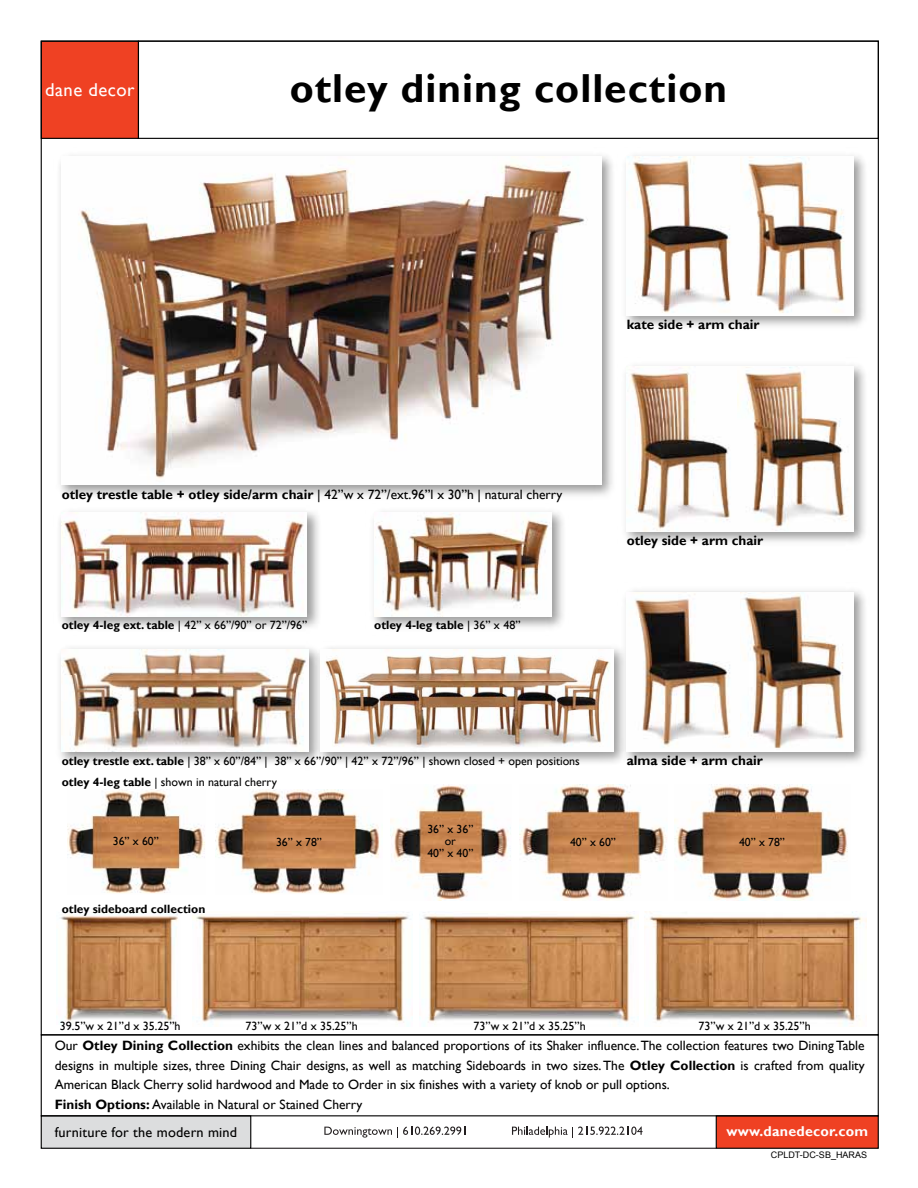
<style>
.page{position:relative;width:918px;height:1188px;background:#fff}
.page>*{position:absolute;margin:0;border:0;box-sizing:border-box;transform-origin:0 0}
.t1{font:700 40.5px "Gill Sans";letter-spacing:.025em;color:#000}
.t2{font:18.6px "Gill Sans";letter-spacing:.025em;color:#fff}
.t3{font:14.25px "Gill Sans";letter-spacing:.015em;color:#000}
.t4{font:700 14.25px "Gill Sans";letter-spacing:.015em;color:#fff}
.t5{font:13.5px/19.5px "Gill Sans";color:#000}
.t6{font:700 13.5px "Gill Sans";color:#000}
.t7{font:12px/21.1px "Gill Sans";color:#000}
.t8{font:700 12px "Gill Sans";color:#000}
.t9{font:11.7px/11.7px "Gill Sans";color:#000;text-align:center}
.t10{font:9px "Arial";color:#000}
.s1{font-weight:700}
.s2{font-weight:400}
</style>
<div class="page">
<div style="left:41px;top:41px;width:98px;height:98px;background:#ef4123;border:1px solid #000"></div>
<div style="left:138px;top:41px;width:741px;height:98px;border:1px solid #000"></div>
<div style="left:716px;top:1115px;width:163px;height:34px;background:#ef4123;border:1px solid #000"></div>
<div style="left:41px;top:1115px;width:210px;height:34px;background:#dcddde;border:1px solid #000"></div>
<div style="left:41px;top:1034px;width:838px;height:82px;border:1px solid #000"></div>
<hr style="left:251px;top:1148px;width:465px;height:1px;background:#231f20">
<svg style="left:324px;top:1127px;width:141px;height:11px"></svg>
<svg style="left:512px;top:1127px;width:131px;height:11px"></svg>
<img style="left:59px;top:155px;width:554px;height:341px">
<img style="left:62px;top:157px;width:540px;height:327px">
<img style="left:62px;top:650px;width:247px;height:102px">
<img style="left:59px;top:511px;width:260px;height:117px">
<img style="left:62px;top:513px;width:245px;height:103px">
<img style="left:311px;top:646px;width:306px;height:118px">
<img style="left:321px;top:650px;width:293px;height:102px">
<img style="left:419px;top:914px;width:220px;height:112px">
<img style="left:193px;top:914px;width:218px;height:112px">
<img style="left:60px;top:912px;width:118px;height:113px">
<img style="left:645px;top:911px;width:221px;height:115px">
<img style="left:617px;top:590px;width:248px;height:173px">
<img style="left:626px;top:593px;width:227px;height:159px">
<img style="left:625px;top:365px;width:240px;height:177px">
<img style="left:626px;top:367px;width:227px;height:164px">
<img style="left:625px;top:155px;width:240px;height:171px">
<img style="left:626px;top:157px;width:227px;height:158px">
<img style="left:215px;top:790px;width:165px;height:104px">
<img style="left:390px;top:785px;width:121px;height:115px">
<img style="left:519px;top:785px;width:148px;height:115px">
<img style="left:674px;top:785px;width:174px;height:115px">
<img style="left:68px;top:790px;width:137px;height:104px">
<img style="left:373px;top:511px;width:190px;height:117px">
<img style="left:374px;top:513px;width:178px;height:103px">
<h2 class="t2" style="left:45px;top:79px;width:91px">dane decor</h2>
<h1 class="t1" style="left:290px;top:65px;width:439px">otley dining collection</h1>
<p class="t6" style="left:627px;top:317px;width:134px">kate side + arm chair</p>
<p class="t5" style="left:62px;top:485px;width:502px"><span class="s1">otley trestle table + otley side/arm chair</span> | 42”w x 72”/ext.96”l x 30”h | natural cherry</p>
<p class="t7" style="left:62px;top:614px;width:247px"><span class="s1">otley 4-leg ext. table</span> | 42” x 66”/90” or 72”/96”</p>
<p class="t8" style="left:374px;top:618px;width:148px">otley 4-leg table <span class="s2">| 36” x 48”</span></p>
<p class="t6" style="left:627px;top:533px;width:138px">otley side + arm chair</p>
<p class="t7" style="left:62px;top:750px;width:520px"><span class="s1">otley trestle ext. table</span> | 38” x 60”/84” | 38” x 66”/90” | 42” x 72”/96” | shown closed + open positions <span class="s1">otley 4-leg table</span> | shown in natural cherry</p>
<p class="t6" style="left:627px;top:753px;width:138px">alma side + arm chair</p>
<p class="t9" style="left:113px;top:835px;width:47px">36” x 60”</p>
<p class="t9" style="left:276px;top:836px;width:47px">36” x 78”</p>
<p class="t8" style="left:62px;top:902px;width:145px">otley sideboard collection</p>
<p class="t9" style="left:427px;top:823px;width:47px">36” x 36” or<br>40” x 40”</p>
<p class="t9" style="left:570px;top:836px;width:47px">40” x 60”</p>
<p class="t9" style="left:739px;top:836px;width:47px">40” x 78”</p>
<p class="t7" style="left:60px;top:1015px;width:122px">39.5”w x 21”d x 35.25”h</p>
<p class="t7" style="left:246px;top:1015px;width:114px">73”w x 21”d x 35.25”h</p>
<p class="t7" style="left:474px;top:1015px;width:114px">73”w x 21”d x 35.25”h</p>
<p class="t7" style="left:699px;top:1015px;width:114px">73”w x 21”d x 35.25”h</p>
<p class="t5" style="left:55px;top:1036px;width:811px">Our <span class="s1">Otley Dining Collection</span> exhibits the clean lines and balanced proportions of its Shaker influence. The collection features two Dining Table designs in multiple sizes, three Dining Chair designs, as well as matching Sideboards in two sizes. The <span class="s1">Otley Collection</span> is crafted from quality American Black Cherry solid hardwood and Made to Order in six finishes with a variety of knob or pull options.<br><span class="s1">Finish Options:</span> Available in Natural or Stained Cherry</p>
<p class="t3" style="left:55px;top:1124px;width:184px">furniture for the modern mind</p>
<p class="t4" style="left:726px;top:1123px;width:143px">www.danedecor.com</p>
<p class="t10" style="left:771px;top:1149px;width:98px">CPLDT-DC-SB_HARAS</p>
</div>
